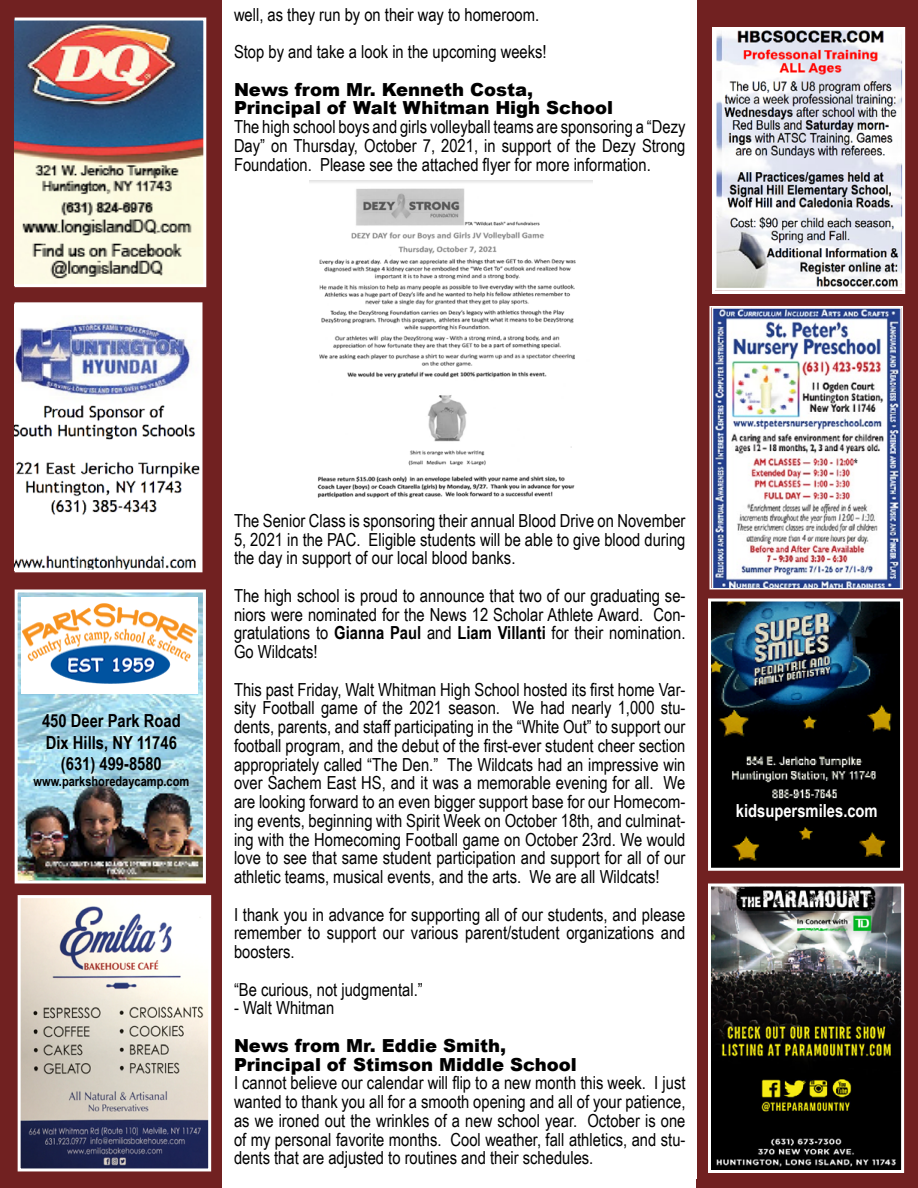
<style>
.page{position:relative;width:918px;height:1188px;background:#712121}
.page>*{position:absolute;margin:0;border:0;box-sizing:border-box;transform-origin:0 0}
.t1{font:18px/18.8px "Arial Narrow";color:#000;text-align:justify}
.t2{font:900 18px/18.8px "Arial";color:#000}
.t3{font:700 18px/21.6px "Arial Narrow";color:#000;text-align:center}
.t4{font:700 18px "Arial Narrow";color:#fff}
.t5{font:700 13.5px "Arial Narrow";color:#000}
.s1{font-weight:700}
</style>
<div class="page">
<div style="left:222px;top:0;width:474px;height:1179px;background:#fff"></div>
<img style="left:17px;top:306px;width:181px;height:262px">
<div style="left:13px;top:302px;width:189px;height:270px;border:3px solid #fff"></div>
<img style="left:22px;top:899px;width:185px;height:268px">
<div style="left:18px;top:895px;width:193px;height:276px;border:3px solid #fff"></div>
<img style="left:712px;top:602px;width:187px;height:265px">
<div style="left:708px;top:598px;width:195px;height:273px;border:3px solid #fff"></div>
<div style="left:719px;top:804px;width:176px;height:21px;background:#000"></div>
<img style="left:713px;top:309px;width:187px;height:278px">
<div style="left:710px;top:306px;width:193px;height:284px;border:2px solid #fff"></div>
<img style="left:712px;top:888px;width:188px;height:281px">
<div style="left:708px;top:884px;width:196px;height:289px;border:3px solid #fff"></div>
<img style="left:19px;top:594px;width:183px;height:286px">
<div style="left:15px;top:590px;width:191px;height:294px;border:3px solid #fff"></div>
<div style="left:21px;top:597px;width:177px;height:96px;background:#fff"></div>
<img style="left:22px;top:604px;width:174px;height:79px">
<img style="left:716px;top:31px;width:185px;height:259px">
<div style="left:712px;top:27px;width:193px;height:267px;border:3px solid #fff"></div>
<img style="left:17px;top:22px;width:185px;height:261px">
<div style="left:13px;top:18px;width:193px;height:269px;border:3px solid #fff"></div>
<img style="left:309px;top:180px;width:283px;height:318px">
<p class="t1" style="left:234px;top:-5px;width:314px;line-height:37.5px">well, as they run by on their way to homeroom.<br>Stop by and take a look in the upcoming weeks!</p>
<p class="t2" style="left:234px;top:79px;width:381px">News from Mr. Kenneth Costa,<br>Principal of Walt Whitman High School</p>
<p class="t1" style="left:234px;top:117px;width:453px">The high school boys and girls volleyball teams are sponsoring a “Dezy Day” on Thursday, October 7, 2021, in support of the Dezy Strong Foundation. Please see the attached flyer for more information.</p>
<p class="t3" style="left:42px;top:709px;width:140px">450 Deer Park Road<br>Dix Hills, NY 11746 (631) 499-8580</p>
<p class="t5" style="left:33px;top:772px;width:157px">www.parkshoredaycamp.com</p>
<p class="t1" style="left:234px;top:510px;width:453px">The Senior Class is sponsoring their annual Blood Drive on November 5, 2021 in the PAC. Eligible students will be able to give blood during the day in support of our local blood banks.</p>
<p class="t1" style="left:234px;top:585px;width:453px">The high school is proud to announce that two of our graduating se&shy;niors were nominated for the News 12 Scholar Athlete Award. Con&shy;gratulations to <span class="s1">Gianna Paul</span> and <span class="s1">Liam Villanti</span> for their nomination.<br>Go Wildcats!</p>
<p class="t1" style="left:234px;top:679px;width:453px">This past Friday, Walt Whitman High School hosted its first home Var&shy;sity Football game of the 2021 season. We had nearly 1,000 stu&shy;dents, parents, and staff participating in the “White Out” to support our football program, and the debut of the first-ever student cheer section appropriately called “The Den.” The Wildcats had an impressive win over Sachem East HS, and it was a memorable evening for all. We are looking forward to an even bigger support base for our Homecom&shy;ing events, beginning with Spirit Week on October 18th, and culminat&shy;ing with the Homecoming Football game on October 23rd. We would love to see that same student participation and support for all of our athletic teams, musical events, and the arts. We are all Wildcats!</p>
<p class="t1" style="left:234px;top:904px;width:453px">I thank you in advance for supporting all of our students, and please remember to support our various parent/student organizations and boosters.</p>
<p class="t1" style="left:234px;top:979px;width:190px">“Be curious, not judgmental.”</p>
<p class="t1" style="left:234px;top:998px;width:102px">- Walt Whitman</p>
<p class="t2" style="left:234px;top:1036px;width:344px">News from Mr. Eddie Smith,<br>Principal of Stimson Middle School</p>
<p class="t1" style="left:234px;top:1073px;width:453px">I cannot believe our calendar will flip to a new month this week. I just wanted to thank you all for a smooth opening and all of your patience, as we ironed out the wrinkles of a new school year. October is one of my personal favorite months. Cool weather, fall athletics, and stu&shy;dents that are adjusted to routines and their schedules.</p>
<p class="t4" style="left:736px;top:797px;width:143px">kidsupersmiles.com</p>
</div>
